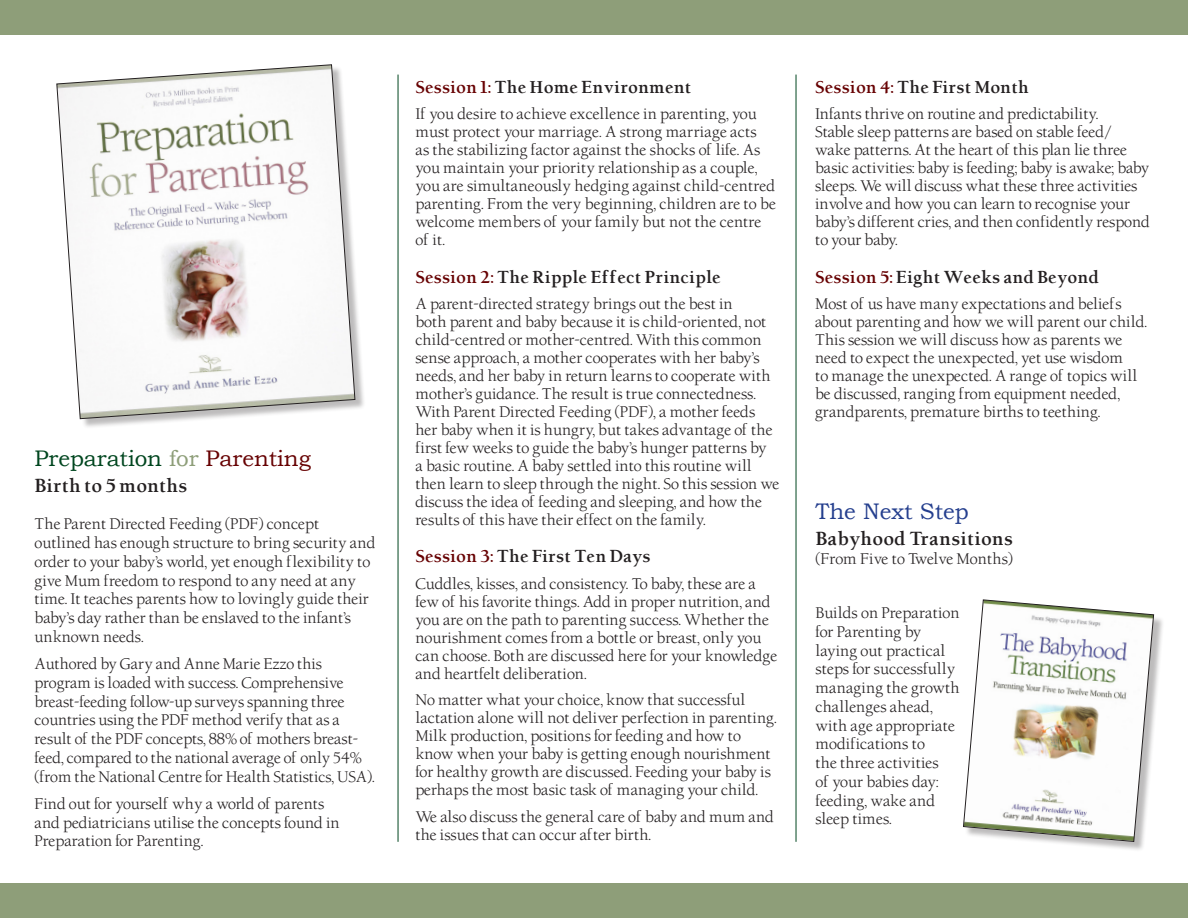
<style>
.page{position:relative;width:1188px;height:918px;background:#fff}
.page>*{position:absolute;margin:0;border:0;box-sizing:border-box;transform-origin:0 0}
.t1{font:22.5px "Bookman Old Style";letter-spacing:-.005em;color:#00461f}
.t2{font:22.5px "Bookman Old Style";color:#253f8e}
.t3{font:700 18px "Berkeley Oldstyle";color:#231f20}
.t4{font:700 16.5px "Berkeley Oldstyle";letter-spacing:-.005em;color:#231f20}
.t5{font:15px/18px "Berkeley Oldstyle";letter-spacing:-.005em;color:#231f20}
.s1{color:#8e9e79}
.s2{color:#670203}
</style>
<div class="page">
<div style="left:0;top:0;width:1188px;height:34px;background:#8e9e79"></div>
<div style="left:0;top:884px;width:1188px;height:34px;background:#8e9e79"></div>
<hr style="left:398px;top:75px;width:1px;height:767px;background:#00461f">
<hr style="left:796px;top:75px;width:1px;height:767px;background:#00461f">
<div style="left:58px;top:66px;width:308px;height:364px;background:#231f20;opacity:.3"></div>
<svg style="left:56px;top:64px;width:300px;height:355px"></svg>
<div style="left:965px;top:601px;width:199px;height:251px;background:#231f20;opacity:.3"></div>
<svg style="left:963px;top:599px;width:191px;height:243px"></svg>
<p class="t1" style="left:35px;top:445px;width:278px">Preparation <span class="s1">for</span> <span class="s2">Parenting</span></p>
<p class="t3" style="left:35px;top:474px;width:154px">Birth to 5 months</p>
<p class="t5" style="left:35px;top:515px;width:342px;line-height:18.8px">The Parent Directed Feeding (PDF) concept outlined has enough structure to bring security and order to your baby’s world, yet enough flexibility to give Mum freedom to respond to any need at any time. It teaches parents how to lovingly guide their baby’s day rather than be enslaved to the infant’s unknown needs.</p>
<p class="t5" style="left:35px;top:655px;width:342px;line-height:18.8px">Authored by Gary and Anne Marie Ezzo this program is loaded with success. Comprehensive breast-feeding follow-up surveys spanning three countries using the PDF method verify that as a result of the PDF concepts, 88% of mothers breast&shy;feed, compared to the national average of only 54% (from the National Centre for Health Statistics, USA).</p>
<p class="t5" style="left:35px;top:795px;width:307px;line-height:18.8px">Find out for yourself why a world of parents and pediatricians utilise the concepts found in<br>Preparation for Parenting.</p>
<p class="t4" style="left:415px;top:77px;width:278px"><span class="s2">Session 1:</span> The Home Environment</p>
<p class="t5" style="left:415px;top:106px;width:362px">If you desire to achieve excellence in parenting, you must protect your marriage. A strong marriage acts<br>as the stabilizing factor against the shocks of life. As you maintain your priority relationship as a couple, you are simultaneously hedging against child-centred parenting. From the very beginning, children are to be welcome members of your family but not the centre of it.</p>
<p class="t4" style="left:415px;top:267px;width:307px"><span class="s2">Session 2:</span> The Ripple Effect Principle</p>
<p class="t5" style="left:415px;top:295px;width:366px">A parent-directed strategy brings out the best in<br>both parent and baby because it is child-oriented, not child-centred or mother-centred. With this common sense approach, a mother cooperates with her baby’s needs, and her baby in return learns to cooperate with mother’s guidance. The result is true connectedness.<br>With Parent Directed Feeding (PDF), a mother feeds her baby when it is hungry, but takes advantage of the first few weeks to guide the baby’s hunger patterns by<br>a basic routine. A baby settled into this routine will then learn to sleep through the night. So this session we discuss the idea of feeding and sleeping, and how the results of this have their effect on the family.</p>
<p class="t4" style="left:415px;top:546px;width:237px"><span class="s2">Session 3:</span> The First Ten Days</p>
<p class="t5" style="left:415px;top:575px;width:364px">Cuddles, kisses, and consistency. To baby, these are a few of his favorite things. Add in proper nutrition, and you are on the path to parenting success. Whether the nourishment comes from a bottle or breast, only you can choose. Both are discussed here for your knowledge and heartfelt deliberation.</p>
<p class="t5" style="left:415px;top:692px;width:363px">No matter what your choice, know that successful lactation alone will not deliver perfection in parenting.<br>Milk production, positions for feeding and how to know when your baby is getting enough nourishment for healthy growth are discussed. Feeding your baby is perhaps the most basic task of managing your child.</p>
<p class="t5" style="left:415px;top:808px;width:360px">We also discuss the general care of baby and mum and the issues that can occur after birth.</p>
<p class="t4" style="left:815px;top:77px;width:215px"><span class="s2">Session 4:</span> The First Month</p>
<p class="t5" style="left:815px;top:106px;width:336px">Infants thrive on routine and predictability.<br>Stable sleep patterns are based on stable feed/ wake patterns. At the heart of this plan lie three basic activities: baby is feeding; baby is awake; baby sleeps. We will discuss what these three activities involve and how you can learn to recognise your baby’s different cries, and then confidently respond to your baby.</p>
<p class="t4" style="left:815px;top:267px;width:286px"><span class="s2">Session 5:</span> Eight Weeks and Beyond</p>
<p class="t5" style="left:815px;top:295px;width:333px">Most of us have many expectations and beliefs about parenting and how we will parent our child.<br>This session we will discuss how as parents we need to expect the unexpected, yet use wisdom<br>to manage the unexpected. A range of topics will be discussed, ranging from equipment needed, grandparents, premature births to teething.</p>
<p class="t2" style="left:815px;top:498px;width:155px">The Next Step</p>
<p class="t3" style="left:815px;top:528px;width:199px">Babyhood Transitions</p>
<p class="t5" style="left:815px;top:550px;width:199px">(From Five to Twelve Months)</p>
<p class="t5" style="left:815px;top:604px;width:146px;line-height:18.8px">Builds on Preparation for Parenting by laying out practical steps for successfully managing the growth challenges ahead, with age appropriate modifications to<br>the three activities<br>of your babies day: feeding, wake and sleep times.</p>
</div>
